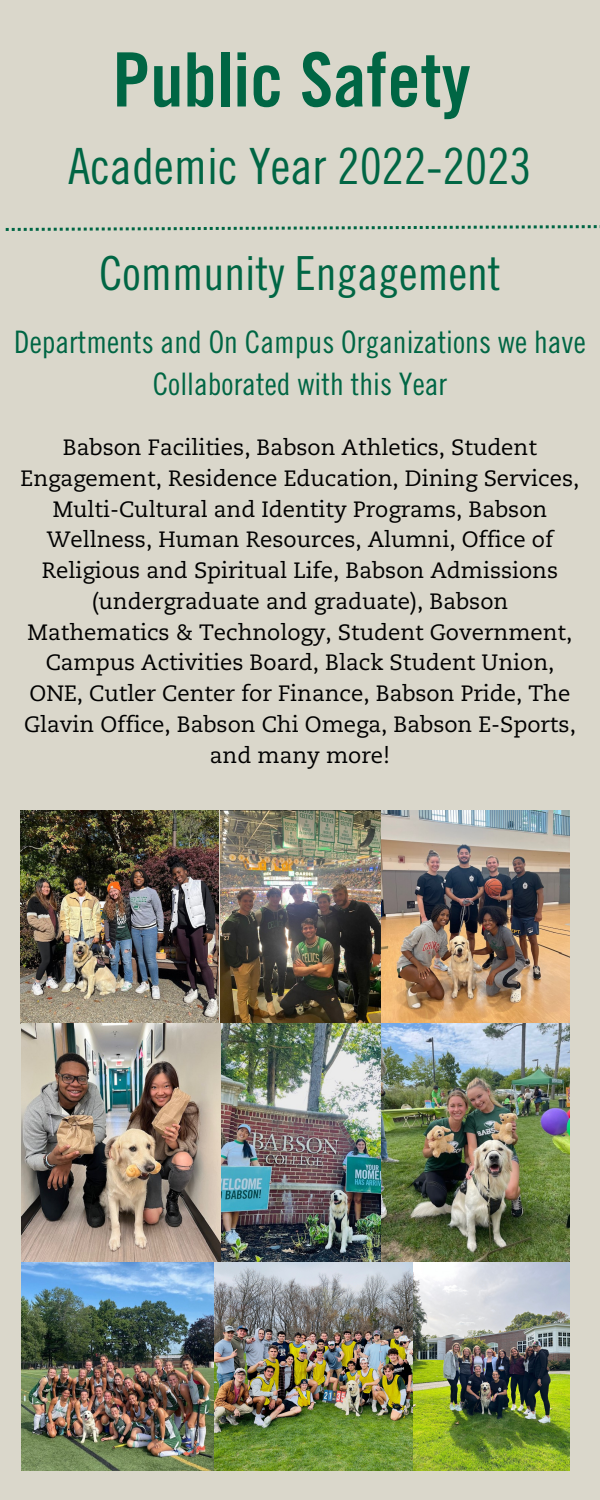
<style>
.page{position:relative;width:600px;height:1500px;background:#dad7cb}
.page>*{position:absolute;margin:0;border:0;box-sizing:border-box;transform-origin:0 0}
.t1{font:75px "Trade Gothic LT Std Bd Cn 20";color:#064}
.t2{font:50px "Trade Gothic LT Std Cn 18";color:#064}
.t3{font:47px "Trade Gothic LT Std Cn 18";color:#064}
.t4{font:31px/42.8px "Trade Gothic LT Std Cn 18";color:#064;text-align:center}
.t5{font:22.2px/30.8px "Caecilia LT Std";color:#000;text-align:center}
</style>
<div class="page">
<svg style="left:6px;top:225px;width:594px;height:6px"></svg>
<img style="left:21px;top:810px;width:548px;height:214px">
<img style="left:220px;top:1024px;width:161px;height:239px">
<img style="left:21px;top:1024px;width:199px;height:239px">
<img style="left:381px;top:1024px;width:189px;height:239px">
<img style="left:213px;top:1263px;width:201px;height:208px">
<img style="left:21px;top:1263px;width:192px;height:208px">
<img style="left:414px;top:1263px;width:156px;height:208px">
<p class="t1" style="left:113px;top:52px;width:360px">Public Safety</p>
<p class="t2" style="left:68px;top:148px;width:465px">Academic Year 2022-2023</p>
<p class="t3" style="left:99px;top:256px;width:403px">Community Engagement</p>
<p class="t4" style="left:14px;top:324px;width:573px">Departments and On Campus Organizations we have<br>Collaborated with this Year</p>
<p class="t5" style="left:21px;top:434px;width:560px">Babson Facilities, Babson Athletics, Student Engagement, Residence Education, Dining Services, Multi-Cultural and Identity Programs, Babson Wellness, Human Resources, Alumni, Office of Religious and Spiritual Life, Babson Admissions (undergraduate and graduate), Babson Mathematics &amp; Technology, Student Government, Campus Activities Board, Black Student Union, ONE, Cutler Center for Finance, Babson Pride, The Glavin Office, Babson Chi Omega, Babson E-Sports, and many more!</p>
</div>
